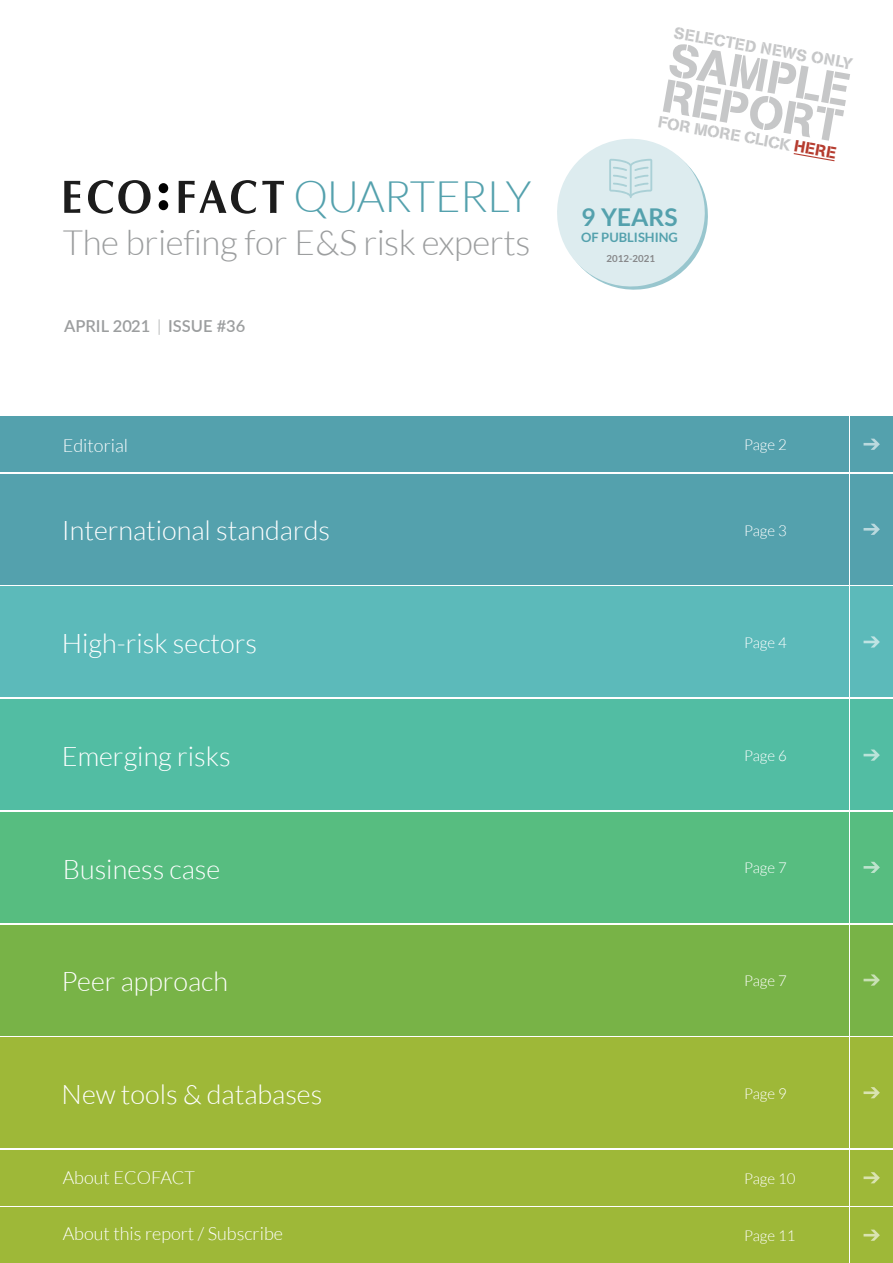
<style>
.page{position:relative;width:893px;height:1263px;background:#fff}
.page>*{position:absolute;margin:0;border:0;box-sizing:border-box;transform-origin:0 0}
.t1{font:46.05px/36.8px "AG Book Stencil";color:#c6c7c8}
.t2{font:300 43.5px "Lato";letter-spacing:-.02em;color:#54a1ad}
.t3{font:300 34.8px "Lato";letter-spacing:-.01em;color:#9c9e9f}
.t4{font:300 27px "Lato";color:#fff}
.t5{font:700 24.45px "Lato";color:#54a1ad}
.t6{font:300 18px "Lato";color:#fff}
.t7{font:600 16.5px "Lato";color:#9c9e9f}
.t8{font:16.05px "AG Book Stencil";color:#c6c7c8}
.t9{font:300 15px "Lato";color:#fff}
.t10{font:700 12.9px "Lato";color:#54a1ad}
.t11{font:700 9.75px "Lato";color:#87888a}
.s1{color:#b53b2e}
.s2{font-weight:300}
</style>
<div class="page">
<div style="left:850px;top:1150px;width:43px;height:55px;background:#9eb838"></div>
<div style="left:850px;top:1207px;width:43px;height:56px;background:#9eb838"></div>
<div style="left:850px;top:1037px;width:43px;height:111px;background:#9eb838"></div>
<div style="left:850px;top:699px;width:43px;height:111px;background:#52bda3"></div>
<div style="left:850px;top:812px;width:43px;height:111px;background:#57bd80"></div>
<div style="left:850px;top:474px;width:43px;height:110px;background:#54a1ad"></div>
<div style="left:850px;top:417px;width:43px;height:55px;background:#54a1ad"></div>
<div style="left:850px;top:587px;width:43px;height:110px;background:#5cbaba"></div>
<div style="left:850px;top:925px;width:43px;height:110px;background:#78b347"></div>
<svg style="left:863px;top:439px;width:17px;height:11px"></svg>
<svg style="left:863px;top:524px;width:17px;height:11px"></svg>
<svg style="left:863px;top:636px;width:17px;height:11px"></svg>
<svg style="left:863px;top:749px;width:17px;height:12px"></svg>
<svg style="left:863px;top:974px;width:17px;height:12px"></svg>
<svg style="left:863px;top:862px;width:17px;height:11px"></svg>
<svg style="left:863px;top:1087px;width:17px;height:11px"></svg>
<svg style="left:863px;top:1172px;width:17px;height:11px"></svg>
<svg style="left:863px;top:1229px;width:17px;height:12px"></svg>
<div style="left:0;top:1150px;width:848px;height:55px;background:#9eb838"></div>
<div style="left:0;top:1207px;width:848px;height:56px;background:#9eb838"></div>
<div style="left:0;top:1037px;width:848px;height:111px;background:#9eb838"></div>
<div style="left:0;top:699px;width:848px;height:111px;background:#52bda3"></div>
<div style="left:0;top:812px;width:848px;height:111px;background:#57bd80"></div>
<div style="left:0;top:474px;width:848px;height:110px;background:#54a1ad"></div>
<div style="left:0;top:417px;width:848px;height:55px;background:#54a1ad"></div>
<div style="left:0;top:587px;width:848px;height:110px;background:#5cbaba"></div>
<div style="left:0;top:925px;width:848px;height:110px;background:#78b347"></div>
<svg style="left:64px;top:181px;width:16px;height:32px"></svg>
<svg style="left:88px;top:180px;width:63px;height:34px"></svg>
<svg style="left:179px;top:180px;width:77px;height:34px"></svg>
<svg style="left:262px;top:181px;width:22px;height:32px"></svg>
<div style="left:159px;top:183px;width:9px;height:10px;background:#000;border-radius:50%"></div>
<div style="left:159px;top:200px;width:9px;height:10px;background:#000;border-radius:50%"></div>
<svg style="left:557px;top:139px;width:151px;height:151px"></svg>
<svg style="left:794px;top:153px;width:41px;height:8px"></svg>
<p class="t8" style="left:676px;top:23px;width:182px;rotate:10deg">SELECTED NEWS ONLY</p>
<h1 class="t1" style="left:673px;top:41px;width:184px;rotate:10deg">SAMPLE<br>REPORT</h1>
<p class="t8" style="left:660px;top:112px;width:182px;rotate:10deg">FOR MORE CLICK <span class="s1">HERE</span></p>
<h2 class="t2" style="left:293px;top:173px;width:240px">QUARTERLY</h2>
<p class="t3" style="left:63px;top:224px;width:469px">The brief ing for E&amp;S risk experts</p>
<p class="t5" style="left:581px;top:203px;width:98px">9 YEARS</p>
<p class="t10" style="left:581px;top:230px;width:98px">OF PUBLISHING</p>
<p class="t11" style="left:606px;top:252px;width:50px">2012-2021</p>
<p class="t7" style="left:64px;top:314px;width:183px">APRIL 2021 <span class="s2">|</span> ISSUE #36</p>
<p class="t6" style="left:63px;top:435px;width:67px">Editorial</p>
<p class="t9" style="left:744px;top:437px;width:44px">Page 2</p>
<p class="t4" style="left:62px;top:516px;width:270px">International standards</p>
<p class="t9" style="left:744px;top:523px;width:44px">Page 3</p>
<p class="t4" style="left:62px;top:629px;width:197px">High-risk sectors</p>
<p class="t9" style="left:744px;top:635px;width:44px">Page 4</p>
<p class="t4" style="left:62px;top:742px;width:170px">Emerging risks</p>
<p class="t9" style="left:744px;top:748px;width:44px">Page 6</p>
<p class="t4" style="left:63px;top:854px;width:159px">Business case</p>
<p class="t9" style="left:744px;top:859px;width:44px">Page 7</p>
<p class="t4" style="left:62px;top:967px;width:168px">Peer approach</p>
<p class="t9" style="left:744px;top:973px;width:44px">Page 7</p>
<p class="t4" style="left:62px;top:1080px;width:262px">New tools &amp; databases</p>
<p class="t9" style="left:744px;top:1085px;width:44px">Page 9</p>
<p class="t6" style="left:63px;top:1168px;width:134px">About ECOFACT</p>
<p class="t9" style="left:744px;top:1171px;width:53px">Page 10</p>
<p class="t6" style="left:63px;top:1224px;width:222px">About this report / Subscribe</p>
<p class="t9" style="left:744px;top:1228px;width:53px">Page 11</p>
</div>
